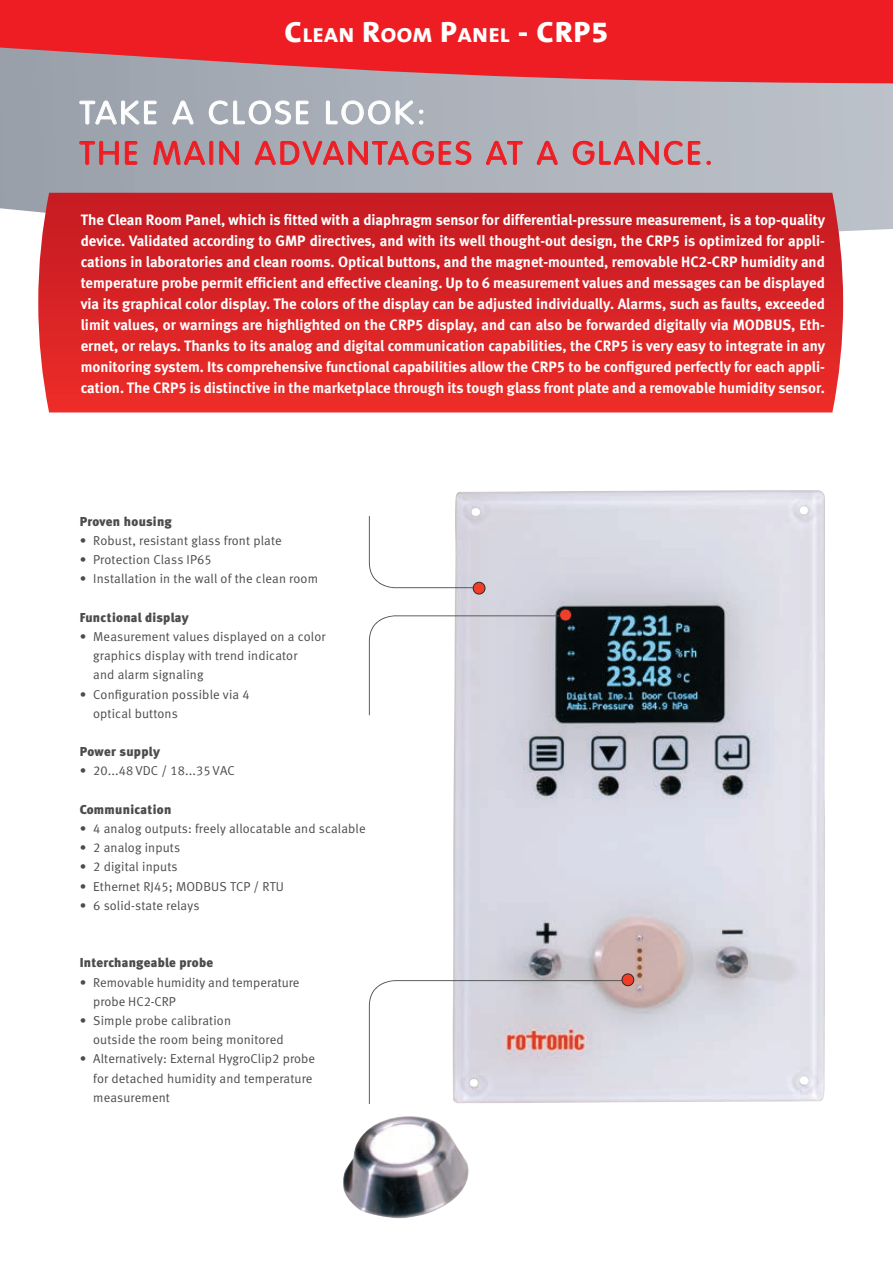
<style>
.page{position:relative;width:893px;height:1263px;background:#fff}
.page>*{position:absolute;margin:0;border:0;box-sizing:border-box;transform-origin:0 0}
.t1{font:300 32.1px "VAG Rounded LT";letter-spacing:.09em;color:#ee1d23;scale:1.05 1}
.t2{font:300 31.95px "VAG Rounded LT";letter-spacing:.09em;color:#fff;scale:1.08 1}
.t3{font:800 20.55px "The Mix B8";letter-spacing:.03em;color:#fff;scale:1.08 1}
.t4{font:15px/21px "Meta Bold LF";color:#fff;text-align:justify}
.t5{font:12.9px/19.2px "Meta Normal LF";letter-spacing:.01em;color:#4b4c4d}
.t6{font:12.9px "Meta Black LF";letter-spacing:.02em;color:#4b4c4d}
.s1{font-size:29.25px}
</style>
<div class="page">
<svg style="left:0;top:84px;width:893px;height:147px;background:#adb2bb"></svg>
<svg style="left:0;top:0;width:893px;height:84px;background:#e23339"></svg>
<img style="left:343px;top:490px;width:482px;height:728px">
<svg style="left:38px;top:193px;width:805px;height:219px;background:#d82526"></svg>
<svg style="left:79px;top:100px;width:78px;height:25px;background:#b1b6be"></svg>
<svg style="left:172px;top:100px;width:22px;height:25px"></svg>
<svg style="left:209px;top:100px;width:100px;height:25px;background:#b5bac1"></svg>
<svg style="left:326px;top:100px;width:97px;height:25px;background:#b8bdc5"></svg>
<svg style="left:79px;top:141px;width:40px;height:24px"></svg>
<svg style="left:125px;top:141px;width:13px;height:24px"></svg>
<svg style="left:153px;top:135px;width:52px;height:30px;background:#ae8d96"></svg>
<div style="left:209px;top:141px;width:4px;height:24px;border:1px solid #ee1d23"></div>
<svg style="left:219px;top:141px;width:20px;height:24px"></svg>
<svg style="left:255px;top:140px;width:217px;height:25px;background:#b59099"></svg>
<svg style="left:486px;top:140px;width:37px;height:25px"></svg>
<svg style="left:536px;top:140px;width:22px;height:25px"></svg>
<svg style="left:572px;top:140px;width:129px;height:25px;background:#be99a1"></svg>
<svg style="left:707px;top:161px;width:4px;height:4px"></svg>
<svg style="left:369px;top:609px;width:203px;height:106px"></svg>
<svg style="left:369px;top:516px;width:116px;height:78px"></svg>
<svg style="left:369px;top:973px;width:265px;height:131px"></svg>
<h3 class="t3" style="left:285px;top:24px;width:301px"><span class="s1">C</span>LEAN <span class="s1">R</span>OOM <span class="s1">P</span>ANEL <span class="s1">- CRP5</span></h3>
<h2 class="t2" style="left:80px;top:94px;width:322px">TAKE A CLOSE LOOK:</h2>
<h1 class="t1" style="left:80px;top:135px;width:605px">THE MAIN ADVANTAGES AT A GLANCE.</h1>
<p class="t4" style="left:81px;top:209px;width:746px">The Clean Room Panel, which is fitted with a diaphragm sensor for differential-pressure measurement, is a top-quality device. Validated according to GMP directives, and with its well thought-out design, the CRP5 is optimized for appli&shy;cations in laboratories and clean rooms. Optical buttons, and the magnet-mounted, removable HC2-CRP humidity and temperature probe permit efficient and effective cleaning. Up to 6 measurement values and messages can be displayed via its graphical color display. The colors of the display can be adjusted individually. Alarms, such as faults, exceeded limit values, or warnings are highlighted on the CRP5 display, and can also be forwarded digitally via MODBUS, Eth&shy;ernet, or relays. Thanks to its analog and digital communication capabilities, the CRP5 is very easy to integrate in any monitoring system. Its comprehensive functional capabilities allow the CRP5 to be configured perfectly for each appli&shy;cation. The CRP5 is distinctive in the marketplace through its tough glass front plate and a removable humidity sensor.</p>
<p class="t6" style="left:80px;top:513px;width:94px">Proven housing</p>
<p class="t5" style="left:80px;top:531px;width:203px">• Robust, resistant glass front plate</p>
<p class="t5" style="left:80px;top:550px;width:134px">• Protection Class IP65</p>
<p class="t5" style="left:80px;top:569px;width:240px">• Installation in the wall of the clean room</p>
<p class="t6" style="left:80px;top:609px;width:111px">Functional display</p>
<p class="t5" style="left:93px;top:627px;width:234px;text-indent:-13px">• Measurement values displayed on a color graphics display with trend indicator<br>and alarm signaling</p>
<p class="t5" style="left:93px;top:684px;width:158px;text-indent:-14px">• Configuration possible via 4 optical buttons</p>
<p class="t6" style="left:80px;top:744px;width:82px">Power supply</p>
<p class="t5" style="left:80px;top:761px;width:157px">• 20...48 VDC / 18...35 VAC</p>
<p class="t6" style="left:80px;top:801px;width:93px">Communication</p>
<p class="t5" style="left:80px;top:819px;width:287px">• 4 analog outputs: freely allocatable and scalable</p>
<p class="t5" style="left:80px;top:838px;width:102px">• 2 analog inputs</p>
<p class="t5" style="left:80px;top:857px;width:99px">• 2 digital inputs</p>
<p class="t5" style="left:80px;top:876px;width:206px">• Ethernet RJ45; MODBUS TCP / RTU</p>
<p class="t5" style="left:80px;top:896px;width:121px">• 6 solid-state relays</p>
<p class="t6" style="left:80px;top:955px;width:135px">Interchangeable probe</p>
<p class="t5" style="left:93px;top:972px;width:208px;text-indent:-14px">• Removable humidity and temperature probe HC2-CRP</p>
<p class="t5" style="left:93px;top:1011px;width:192px;text-indent:-14px">• Simple probe calibration<br>outside the room being monitored</p>
<p class="t5" style="left:93px;top:1049px;width:223px;text-indent:-13px">• Alternatively: External HygroClip2 probe for detached humidity and temperature measurement</p>
</div>
